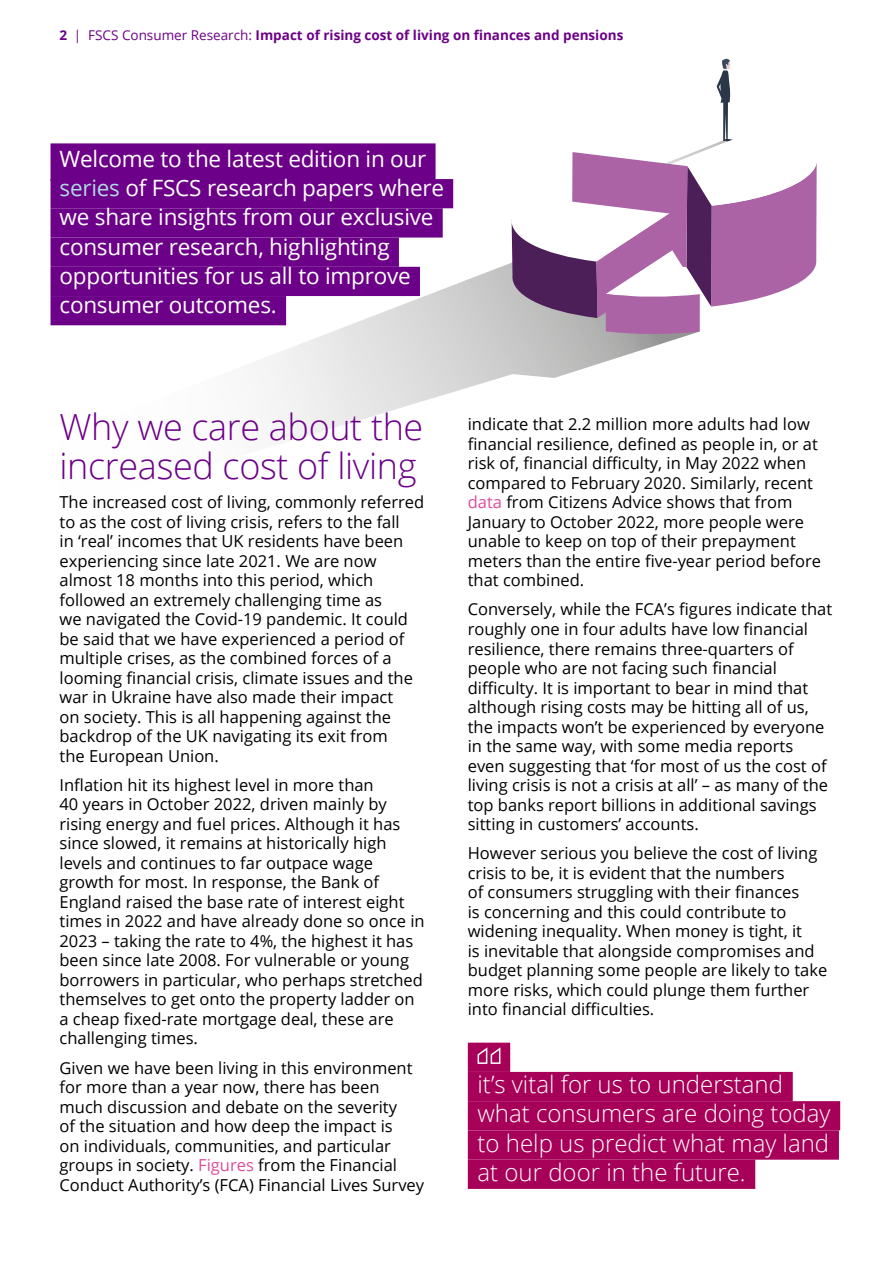
<style>
.page{position:relative;width:893px;height:1263px;background:#fff}
.page>*{position:absolute;margin:0;border:0;box-sizing:border-box;transform-origin:0 0}
.Standfirst{font:300 36px/39px "Open Sans";letter-spacing:-.01em;color:#6c0088}
.Quote_blue{font:300 24px "Open Sans";color:#fff}
.Boxout_head_black_sm{font:22.5px "Open Sans";letter-spacing:-.01em;color:#fff}
.Open_Sans_text_11_13{font:16.5px/19.5px "Open Sans";color:#000}
.t1{font:700 13.5px "Open Sans";color:#6c0088}
.s1{font-weight:400}
.s2{color:#b2d8e3}
.s3{color:#de4c9a}
</style>
<div class="page">
<svg style="left:60px;top:266px;width:629px;height:175px"></svg>
<svg style="left:489px;top:59px;width:328px;height:276px"></svg>
<div style="left:51px;top:143px;width:385px;height:38px;background:#6c0088"></div>
<div style="left:51px;top:179px;width:402px;height:29px;background:#6c0088"></div>
<div style="left:51px;top:208px;width:392px;height:30px;background:#6c0088"></div>
<div style="left:51px;top:238px;width:348px;height:29px;background:#6c0088"></div>
<div style="left:51px;top:267px;width:369px;height:29px;background:#6c0088"></div>
<div style="left:51px;top:296px;width:235px;height:29px;background:#6c0088"></div>
<div style="left:468px;top:1043px;width:42px;height:29px;background:#a70058"></div>
<div style="left:468px;top:1072px;width:325px;height:29px;background:#a70058"></div>
<div style="left:468px;top:1101px;width:372px;height:29px;background:#a70058"></div>
<div style="left:468px;top:1130px;width:371px;height:30px;background:#a70058"></div>
<div style="left:468px;top:1160px;width:287px;height:29px;background:#a70058"></div>
<svg style="left:477px;top:1047px;width:24px;height:17px"></svg>
<p class="t1" style="left:60px;top:26px;width:565px">2 <span class="s1">| FSCS Consumer Research:</span> Impact of rising cost of living on finances and pensions</p>
<h3 class="Boxout_head_black_sm" style="left:60px;top:143px;width:368px">Welcome to the latest edition in our</h3>
<h3 class="Boxout_head_black_sm" style="left:60px;top:172px;width:386px"><span class="s2">series</span> of FSCS research papers where</h3>
<h3 class="Boxout_head_black_sm" style="left:60px;top:202px;width:375px">we share insights from our exclusive</h3>
<h3 class="Boxout_head_black_sm" style="left:60px;top:231px;width:332px">consumer research, highlighting</h3>
<h3 class="Boxout_head_black_sm" style="left:60px;top:260px;width:353px">opportunities for us all to improve</h3>
<h3 class="Boxout_head_black_sm" style="left:60px;top:289px;width:219px">consumer outcomes.</h3>
<p class="Standfirst" style="left:60px;top:406px;width:365px">Why we care about the increased cost of living</p>
<p class="Open_Sans_text_11_13" style="left:60px;top:492px;width:366px">The increased cost of living, commonly referred to as the cost of living crisis, refers to the fall<br>in ‘real’ incomes that UK residents have been experiencing since late 2021. We are now almost 18 months into this period, which followed an extremely challenging time as<br>we navigated the Covid-19 pandemic. It could be said that we have experienced a period of multiple crises, as the combined forces of a looming financial crisis, climate issues and the war in Ukraine have also made their impact<br>on society. This is all happening against the backdrop of the UK navigating its exit from<br>the European Union.</p>
<p class="Open_Sans_text_11_13" style="left:60px;top:775px;width:367px">Inflation hit its highest level in more than<br>40 years in October 2022, driven mainly by rising energy and fuel prices. Although it has since slowed, it remains at historically high levels and continues to far outpace wage growth for most. In response, the Bank of England raised the base rate of interest eight times in 2022 and have already done so once in 2023 – taking the rate to 4%, the highest it has been since late 2008. For vulnerable or young borrowers in particular, who perhaps stretched themselves to get onto the property ladder on a cheap fixed-rate mortgage deal, these are challenging times.</p>
<p class="Open_Sans_text_11_13" style="left:60px;top:1057px;width:355px">Given we have been living in this environment for more than a year now, there has been much discussion and debate on the severity of the situation and how deep the impact is on individuals, communities, and particular groups in society. <span class="s3">Figures</span> from the Financial</p>
<p class="Open_Sans_text_11_13" style="left:60px;top:1174px;width:366px">Conduct Authority’s (FCA) Financial Lives Survey</p>
<p class="Open_Sans_text_11_13" style="left:468px;top:414px;width:352px">indicate that 2.2 million more adults had low financial resilience, defined as people in, or at risk of, financial difficulty, in May 2022 when compared to February 2020. Similarly, recent</p>
<p class="Open_Sans_text_11_13" style="left:468px;top:492px;width:326px"><span class="s3">data</span> from Citizens Advice shows that from</p>
<p class="Open_Sans_text_11_13" style="left:468px;top:511px;width:355px">January to October 2022, more people were unable to keep on top of their prepayment meters than the entire five-year period before that combined.</p>
<p class="Open_Sans_text_11_13" style="left:468px;top:599px;width:366px">Conversely, while the FCA’s figures indicate that roughly one in four adults have low financial resilience, there remains three-quarters of people who are not facing such financial difficulty. It is important to bear in mind that although rising costs may be hitting all of us, the impacts won’t be experienced by everyone in the same way, with some media reports even suggesting that ‘for most of us the cost of living crisis is not a crisis at all’ – as many of the top banks report billions in additional savings sitting in customers’ accounts.</p>
<p class="Open_Sans_text_11_13" style="left:468px;top:843px;width:361px">However serious you believe the cost of living crisis to be, it is evident that the numbers<br>of consumers struggling with their finances<br>is concerning and this could contribute to widening inequality. When money is tight, it<br>is inevitable that alongside compromises and budget planning some people are likely to take more risks, which could plunge them further into financial difficulties.</p>
<p class="Quote_blue" style="left:478px;top:1068px;width:307px">it’s vital for us to understand</p>
<p class="Quote_blue" style="left:478px;top:1097px;width:354px">what consumers are doing today</p>
<p class="Quote_blue" style="left:478px;top:1126px;width:353px">to help us predict what may land</p>
<p class="Quote_blue" style="left:478px;top:1156px;width:270px">at our door in the future.</p>
</div>
